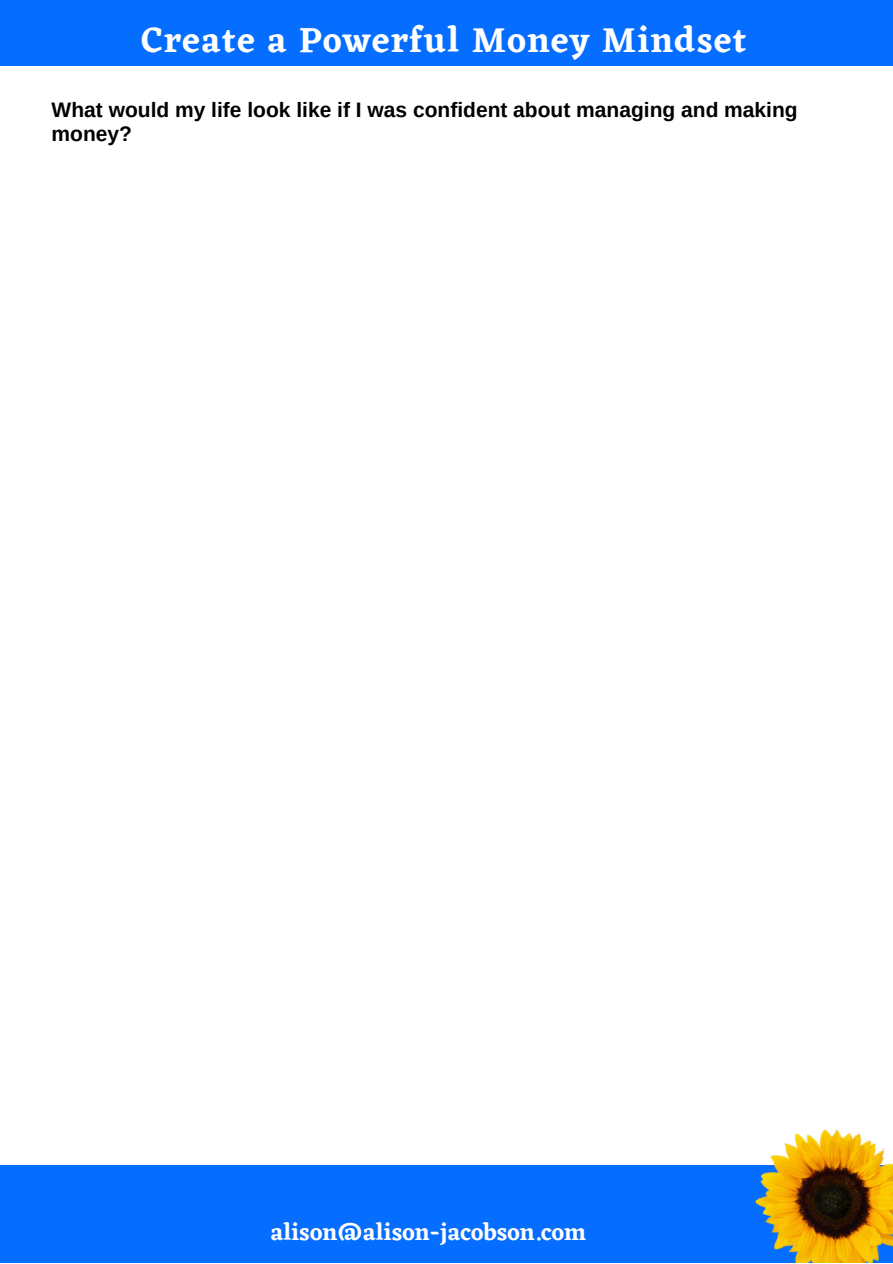
<style>
.page{position:relative;width:893px;height:1264px;background:#fff}
.page>*{position:absolute;margin:0;border:0;box-sizing:border-box;transform-origin:0 0}
.t1{font:600 36px "Eczar";letter-spacing:.04em;color:#fff}
.t2{font:600 24px "Eczar";color:#fff}
.t3{font:700 21px/23.5px "Arimo";color:#000}
</style>
<div class="page">
<div style="left:0;top:1164px;width:892px;height:98px;background:#056dff"></div>
<div style="left:0;top:0;width:892px;height:65px;background:#056dff"></div>
<img style="left:739px;top:1129px;width:153px;height:133px">
<h1 class="t1" style="left:142px;top:19px;width:606px">Create a Powerful Money Mindset</h1>
<p class="t3" style="left:52px;top:98px;width:747px">What would my life look like if I was confident about managing and making money?</p>
<p class="t2" style="left:270px;top:1218px;width:317px">alison@alison-jacobson.com</p>
</div>
